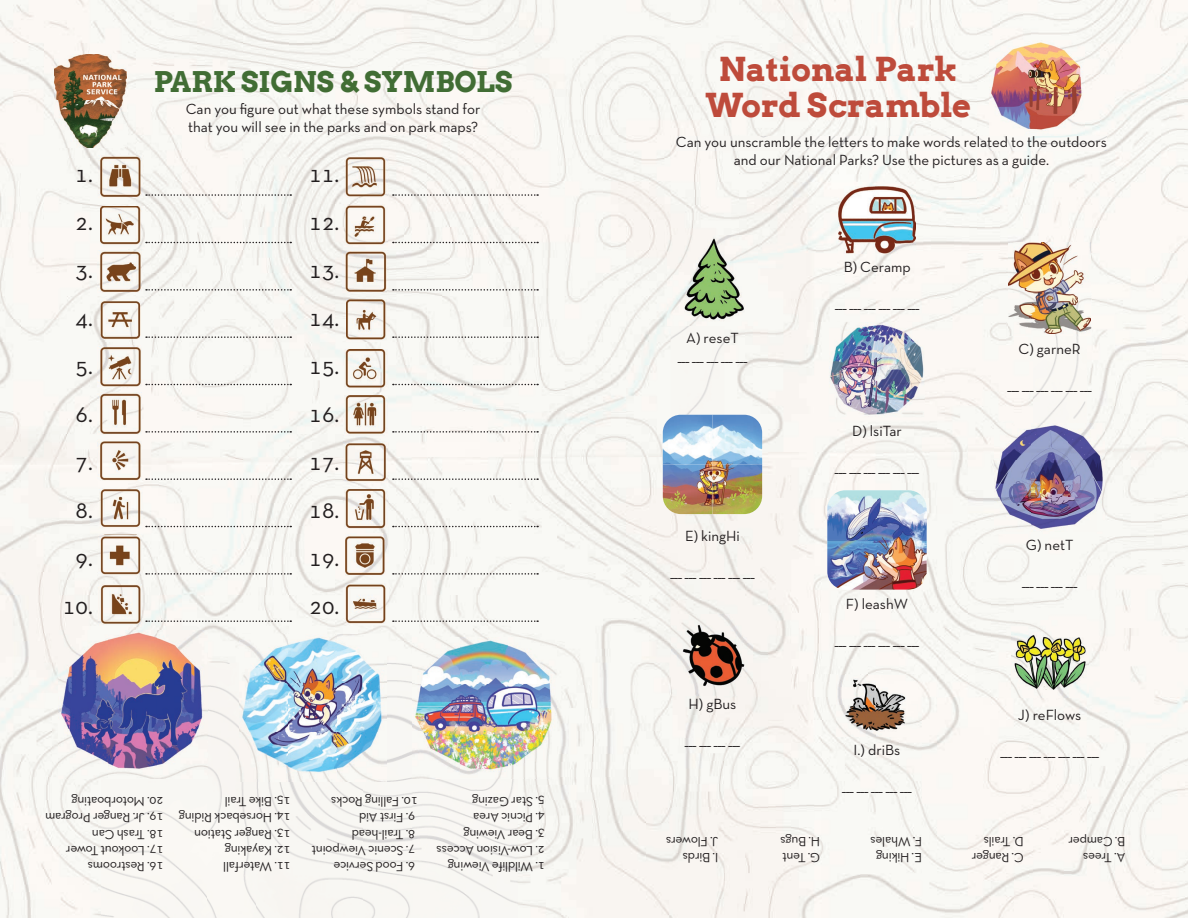
<style>
.page{position:relative;width:1188px;height:918px;background:#fff}
.page>*{position:absolute;margin:0;border:0;box-sizing:border-box;transform-origin:0 0}
.t1{font:700 33px/36px "Arvo";color:#be4b3b;text-align:center}
.t2{font:700 28.5px "Arvo";color:#416d34}
.t3{font:24px/48px "Neutra Text TF";color:#231f20;text-align:center}
.t4{font:15px/18px "Neutra Text TF";color:#231f20;text-align:center}
.t5{font:13.5px/16.2px "Neutra Text TF";letter-spacing:-.02em;color:#231f20}
</style>
<div class="page">
<img style="left:0;top:0;width:671px;height:663px">
<img style="left:671px;top:0;width:517px;height:253px">
<img style="left:724px;top:253px;width:309px;height:665px">
<img style="left:1087px;top:253px;width:101px;height:665px">
<div style="left:671px;top:326px;width:53px;height:89px;background:#f8f7f3"></div>
<img style="left:1033px;top:336px;width:54px;height:88px">
<img style="left:671px;top:514px;width:53px;height:404px">
<img style="left:1033px;top:537px;width:54px;height:381px">
<img style="left:0;top:663px;width:101px;height:255px">
<div style="left:207px;top:663px;width:49px;height:255px;background:#f8f7f3"></div>
<img style="left:363px;top:663px;width:50px;height:255px">
<img style="left:518px;top:663px;width:155px;height:255px">
<div style="left:101px;top:779px;width:106px;height:139px;background:#faf8f4"></div>
<img style="left:256px;top:781px;width:107px;height:137px">
<img style="left:412px;top:765px;width:106px;height:153px">
<img style="left:677px;top:136px;width:430px;height:14px">
<img style="left:240px;top:635px;width:146px;height:146px">
<img style="left:59px;top:630px;width:148px;height:149px">
<img style="left:54px;top:54px;width:72px;height:94px">
<img style="left:413px;top:637px;width:144px;height:142px">
<img style="left:1009px;top:293px;width:82px;height:43px">
<img style="left:1008px;top:242px;width:82px;height:92px">
<img style="left:1009px;top:293px;width:81px;height:41px">
<img style="left:995px;top:424px;width:110px;height:110px">
<img style="left:990px;top:40px;width:95px;height:95px">
<img style="left:829px;top:323px;width:96px;height:95px">
<img style="left:663px;top:415px;width:99px;height:99px">
<img style="left:827px;top:490px;width:100px;height:100px">
<img style="left:836px;top:675px;width:81px;height:62px">
<img style="left:1011px;top:621px;width:77px;height:76px">
<img style="left:672px;top:614px;width:81px;height:81px">
<img style="left:667px;top:235px;width:91px;height:91px">
<img style="left:839px;top:187px;width:77px;height:66px">
<svg style="left:146px;top:194px;width:145px;height:2px"></svg>
<svg style="left:146px;top:242px;width:145px;height:1px"></svg>
<svg style="left:146px;top:289px;width:145px;height:2px"></svg>
<svg style="left:146px;top:336px;width:145px;height:2px"></svg>
<svg style="left:146px;top:384px;width:145px;height:1px"></svg>
<svg style="left:146px;top:431px;width:145px;height:2px"></svg>
<svg style="left:146px;top:478px;width:145px;height:2px"></svg>
<svg style="left:146px;top:526px;width:145px;height:1px"></svg>
<svg style="left:146px;top:573px;width:145px;height:2px"></svg>
<svg style="left:146px;top:620px;width:145px;height:2px"></svg>
<img style="left:99px;top:156px;width:43px;height:41px">
<img style="left:98px;top:250px;width:43px;height:42px">
<img style="left:98px;top:345px;width:43px;height:42px">
<img style="left:98px;top:392px;width:43px;height:42px">
<img style="left:345px;top:205px;width:43px;height:41px">
<img style="left:344px;top:156px;width:43px;height:42px">
<img style="left:343px;top:251px;width:43px;height:42px">
<img style="left:346px;top:300px;width:44px;height:41px">
<img style="left:344px;top:349px;width:43px;height:42px">
<img style="left:344px;top:396px;width:44px;height:42px">
<img style="left:344px;top:441px;width:43px;height:42px">
<img style="left:101px;top:298px;width:43px;height:42px">
<img style="left:101px;top:206px;width:43px;height:42px">
<img style="left:98px;top:439px;width:43px;height:42px">
<img style="left:99px;top:488px;width:43px;height:42px">
<img style="left:98px;top:534px;width:44px;height:42px">
<img style="left:98px;top:584px;width:43px;height:42px">
<img style="left:344px;top:489px;width:44px;height:39px">
<img style="left:345px;top:533px;width:43px;height:42px">
<img style="left:345px;top:584px;width:43px;height:39px">
<svg style="left:393px;top:194px;width:145px;height:2px"></svg>
<svg style="left:393px;top:242px;width:145px;height:1px"></svg>
<svg style="left:393px;top:289px;width:145px;height:2px"></svg>
<svg style="left:393px;top:336px;width:145px;height:2px"></svg>
<svg style="left:393px;top:384px;width:145px;height:1px"></svg>
<svg style="left:393px;top:431px;width:145px;height:2px"></svg>
<svg style="left:393px;top:478px;width:145px;height:2px"></svg>
<svg style="left:393px;top:526px;width:145px;height:1px"></svg>
<svg style="left:393px;top:573px;width:145px;height:2px"></svg>
<svg style="left:393px;top:620px;width:145px;height:2px"></svg>
<h2 class="t2" style="left:154px;top:66px;width:360px">PARK SIGNS &amp; SYMBOLS</h2>
<p class="t4" style="left:186px;top:100px;width:296px;text-align:left">Can you figure out what these symbols stand for that you will see in the parks and on park maps?</p>
<h3 class="t3" style="left:63px;top:149px;width:31px">1.<br>2.<br>3.<br>4.<br>5.<br>6.<br>7.<br>8.<br>9.<br>10.</h3>
<h3 class="t3" style="left:310px;top:149px;width:31px;text-align:justify">11.<br>12.<br>13.<br>14.<br>15.<br>16.<br>17.<br>18.<br>19.<br>20.</h3>
<p class="t5" style="left:163px;top:810px;width:93px;rotate:-180deg">20. Motorboating</p>
<p class="t5" style="left:291px;top:810px;width:67px;rotate:-180deg">15. Bike Trail</p>
<p class="t5" style="left:418px;top:810px;width:88px;rotate:-180deg">10. Falling Rocks</p>
<p class="t5" style="left:545px;top:810px;width:74px;rotate:-180deg">5. Star Gazing</p>
<p class="t5" style="left:163px;top:826px;width:120px;rotate:-180deg">19. Jr. Ranger Program</p>
<p class="t5" style="left:291px;top:826px;width:113px;rotate:-180deg">14. Horseback Riding</p>
<p class="t5" style="left:415px;top:826px;width:58px;rotate:-180deg">9. First Aid</p>
<p class="t5" style="left:545px;top:826px;width:73px;rotate:-180deg">4. Picnic Area</p>
<p class="t5" style="left:163px;top:843px;width:73px;rotate:-180deg">18. Trash Can</p>
<p class="t5" style="left:291px;top:843px;width:98px;rotate:-180deg">13. Ranger Station</p>
<p class="t5" style="left:415px;top:843px;width:65px;rotate:-180deg">8. Trail-head</p>
<p class="t5" style="left:545px;top:843px;width:83px;rotate:-180deg">3. Bear Viewing</p>
<p class="t5" style="left:163px;top:859px;width:99px;rotate:-180deg">17. Lookout Tower</p>
<p class="t5" style="left:291px;top:859px;width:67px;rotate:-180deg">12. Kayaking</p>
<p class="t5" style="left:415px;top:859px;width:105px;rotate:-180deg">7. Scenic Viewpoint</p>
<p class="t5" style="left:545px;top:859px;width:110px;rotate:-180deg">2. Low-Vision Access</p>
<p class="t5" style="left:163px;top:875px;width:77px;rotate:-180deg">16. Restrooms</p>
<p class="t5" style="left:291px;top:875px;width:69px;rotate:-180deg">11. Waterfall</p>
<p class="t5" style="left:415px;top:875px;width:83px;rotate:-180deg">6. Food Service</p>
<p class="t5" style="left:545px;top:875px;width:99px;rotate:-180deg">1. Wildlife Viewing</p>
<h1 class="t1" style="left:705px;top:52px;width:267px">National Park<br>Word Scramble</h1>
<p class="t4" style="left:676px;top:133px;width:433px">Can you unscramble the letters to make words related to the outdoors and our National Parks? Use the pictures as a guide.</p>
<p class="t4" style="left:678px;top:329px;width:71px">A) reseT<br>___ ___ ___ ___ ___</p>
<p class="t4" style="left:685px;top:527px;width:56px">E) kingHi</p>
<p class="t4" style="left:670px;top:563px;width:86px">___ ___ ___ ___ ___ ___</p>
<p class="t4" style="left:689px;top:695px;width:49px">H) gBus</p>
<p class="t4" style="left:685px;top:731px;width:57px">___ ___ ___ ___</p>
<p class="t5" style="left:719px;top:866px;width:54px;rotate:-180deg">I. Birds<br>J. Flowers</p>
<p class="t4" style="left:844px;top:258px;width:69px">B) Ceramp</p>
<p class="t4" style="left:835px;top:294px;width:86px">___ ___ ___ ___ ___ ___</p>
<p class="t4" style="left:852px;top:421px;width:51px">D) lsiTar</p>
<p class="t4" style="left:835px;top:457px;width:86px">___ ___ ___ ___ ___ ___</p>
<p class="t4" style="left:846px;top:595px;width:64px">F) leashW</p>
<p class="t4" style="left:835px;top:631px;width:86px">___ ___ ___ ___ ___ ___</p>
<p class="t5" style="left:820px;top:866px;width:42px;rotate:-180deg">G. Tent<br>H. Bugs</p>
<p class="t4" style="left:854px;top:740px;width:48px">I.) driBs</p>
<p class="t4" style="left:842px;top:776px;width:71px">___ ___ ___ ___ ___</p>
<p class="t5" style="left:922px;top:866px;width:53px;rotate:-180deg">E. Hiking<br>F. Whales</p>
<p class="t4" style="left:1019px;top:340px;width:64px">C) garneR</p>
<p class="t4" style="left:1008px;top:376px;width:86px">___ ___ ___ ___ ___ ___</p>
<p class="t4" style="left:1026px;top:535px;width:49px">G) netT</p>
<p class="t4" style="left:1022px;top:571px;width:57px">___ ___ ___ ___</p>
<p class="t4" style="left:1018px;top:706px;width:65px">J) reFlows</p>
<p class="t4" style="left:1000px;top:742px;width:100px">___ ___ ___ ___ ___ ___ ___</p>
<p class="t5" style="left:1024px;top:866px;width:54px;rotate:-180deg">C. Ranger<br>D. Trails</p>
<p class="t5" style="left:1126px;top:866px;width:59px;rotate:-180deg">A. Trees<br>B. Camper</p>
</div>
